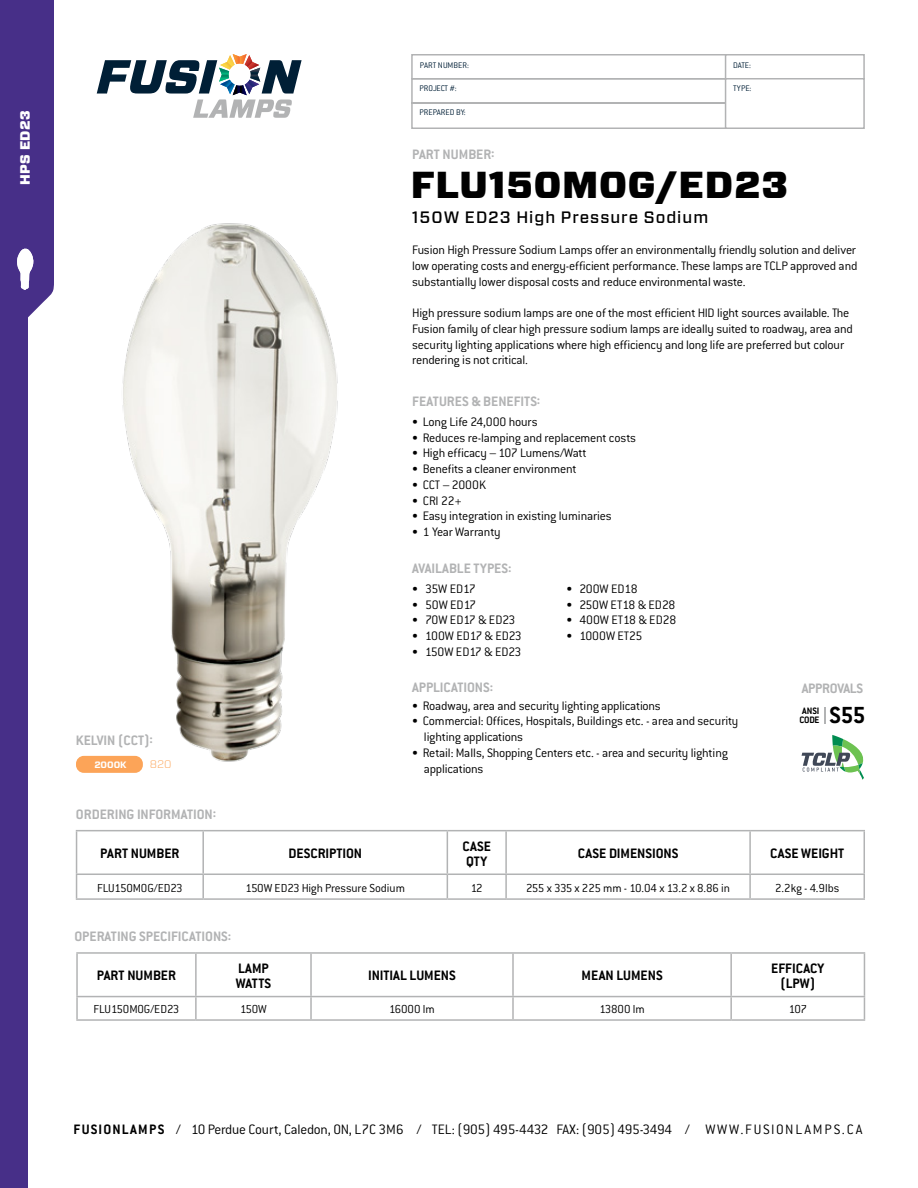
<style>
.page{position:relative;width:918px;height:1188px;background:#fff}
.page>*{position:absolute;margin:0;border:0;box-sizing:border-box;transform-origin:0 0}
.t1{font:900 37.5px "Vitesse Sans";letter-spacing:.02em;color:#000}
.t2{font:700 25.65px "Conduit ITC";color:#000}
.t3{font:500 16.5px "Vitesse Sans";letter-spacing:.06em;color:#000}
.t4{font:700 15px "Conduit ITC";color:#b2b3b4}
.t5{font:700 15px/15px "Conduit ITC";color:#000}
.t6{font:300 15px "Conduit ITC";letter-spacing:-.015em;color:#000}
.t7{font:700 15px "Conduit ITC";letter-spacing:-.02em;color:#b2b3b4}
.t8{font:300 13.5px/15.8px "Conduit ITC";letter-spacing:-.015em;color:#000}
.t9{font:900 13.5px "Vitesse Sans";letter-spacing:.02em;color:#fff}
.t10{font:300 12.75px "Conduit ITC";letter-spacing:-.01em;color:#000}
.t11{font:300 12.75px "Conduit ITC";letter-spacing:-.04em;color:#000}
.t12{font:300 10.8px "Vitesse Sans";color:#fca458}
.t13{font:700 10.2px/9.1px "Conduit ITC";letter-spacing:-.01em;color:#000}
.t14{font:700 9.3px "Vitesse Sans";color:#fff}
.t15{font:300 9px "Conduit ITC";color:#001f36}
.s1{font-weight:700}
</style>
<div class="page">
<svg style="left:97px;top:54px;width:205px;height:64px"></svg>
<div style="left:0;top:0;width:28px;height:1188px;background:#472f88"></div>
<hr style="left:447px;top:831px;width:1px;height:43px;background:#b2b3b4">
<hr style="left:505px;top:831px;width:2px;height:43px;background:#b2b3b4">
<hr style="left:749px;top:831px;width:2px;height:43px;background:#b2b3b4">
<svg style="left:447px;top:875px;width:1px;height:23px"></svg>
<hr style="left:447px;top:898px;width:59px;height:2px;background:#b2b3b4">
<hr style="left:203px;top:830px;width:244px;height:1px;background:#b2b3b4">
<hr style="left:447px;top:830px;width:59px;height:1px;background:#b2b3b4">
<hr style="left:506px;top:830px;width:244px;height:1px;background:#b2b3b4">
<hr style="left:750px;top:830px;width:115px;height:1px;background:#b2b3b4">
<hr style="left:864px;top:831px;width:1px;height:43px;background:#b2b3b4">
<hr style="left:76px;top:874px;width:127px;height:1px;background:#b2b3b4">
<svg style="left:76px;top:875px;width:1px;height:23px"></svg>
<hr style="left:203px;top:874px;width:244px;height:1px;background:#b2b3b4">
<hr style="left:202px;top:875px;width:2px;height:23px;background:#b2b3b4">
<hr style="left:447px;top:874px;width:59px;height:1px;background:#b2b3b4">
<hr style="left:506px;top:874px;width:244px;height:1px;background:#b2b3b4">
<hr style="left:505px;top:875px;width:2px;height:23px;background:#b2b3b4">
<hr style="left:750px;top:874px;width:115px;height:1px;background:#b2b3b4">
<hr style="left:749px;top:875px;width:2px;height:23px;background:#b2b3b4">
<svg style="left:864px;top:875px;width:1px;height:23px"></svg>
<hr style="left:76px;top:898px;width:127px;height:2px;background:#b2b3b4">
<hr style="left:203px;top:898px;width:244px;height:2px;background:#b2b3b4">
<hr style="left:506px;top:898px;width:244px;height:2px;background:#b2b3b4">
<hr style="left:750px;top:898px;width:115px;height:2px;background:#b2b3b4">
<hr style="left:76px;top:830px;width:127px;height:1px;background:#b2b3b4">
<hr style="left:76px;top:831px;width:1px;height:43px;background:#b2b3b4">
<hr style="left:202px;top:831px;width:2px;height:43px;background:#b2b3b4">
<hr style="left:310px;top:954px;width:2px;height:42px;background:#b2b3b4">
<hr style="left:311px;top:996px;width:202px;height:1px;background:#b2b3b4">
<hr style="left:310px;top:997px;width:2px;height:22px;background:#b2b3b4">
<hr style="left:731px;top:996px;width:134px;height:1px;background:#b2b3b4">
<hr style="left:76px;top:952px;width:120px;height:2px;background:#b2b3b4">
<hr style="left:76px;top:954px;width:2px;height:42px;background:#b2b3b4">
<hr style="left:196px;top:952px;width:115px;height:2px;background:#b2b3b4">
<hr style="left:195px;top:954px;width:2px;height:42px;background:#b2b3b4">
<hr style="left:311px;top:952px;width:202px;height:2px;background:#b2b3b4">
<hr style="left:731px;top:952px;width:134px;height:2px;background:#b2b3b4">
<hr style="left:864px;top:954px;width:1px;height:42px;background:#b2b3b4">
<hr style="left:76px;top:996px;width:120px;height:1px;background:#b2b3b4">
<hr style="left:76px;top:997px;width:2px;height:22px;background:#b2b3b4">
<hr style="left:196px;top:996px;width:115px;height:1px;background:#b2b3b4">
<hr style="left:195px;top:997px;width:2px;height:22px;background:#b2b3b4">
<svg style="left:864px;top:997px;width:1px;height:22px"></svg>
<hr style="left:76px;top:1019px;width:120px;height:2px;background:#b2b3b4">
<hr style="left:196px;top:1019px;width:115px;height:2px;background:#b2b3b4">
<hr style="left:311px;top:1019px;width:202px;height:2px;background:#b2b3b4">
<hr style="left:731px;top:1019px;width:134px;height:2px;background:#b2b3b4">
<hr style="left:513px;top:952px;width:218px;height:2px;background:#b2b3b4">
<hr style="left:512px;top:954px;width:2px;height:42px;background:#b2b3b4">
<hr style="left:730px;top:954px;width:2px;height:42px;background:#b2b3b4">
<hr style="left:513px;top:996px;width:218px;height:1px;background:#b2b3b4">
<hr style="left:512px;top:997px;width:2px;height:22px;background:#b2b3b4">
<hr style="left:730px;top:997px;width:2px;height:22px;background:#b2b3b4">
<hr style="left:513px;top:1019px;width:218px;height:2px;background:#b2b3b4">
<svg style="left:411px;top:54px;width:454px;height:75px"></svg>
<div style="left:725px;top:78px;width:140px;height:51px;background:#fff;border:2px solid #b2b3b4"></div>
<div style="left:76px;top:756px;width:67px;height:17px;background:#fca458;border-radius:8px"></div>
<svg style="left:802px;top:735px;width:62px;height:45px"></svg>
<svg style="left:824px;top:707px;width:2px;height:16px"></svg>
<svg style="left:17px;top:0;width:37px;height:318px"></svg>
<img style="left:112px;top:223px;width:226px;height:547px">
<p class="t9" style="left:16px;top:185px;width:75px;rotate:-90deg">HPS ED23</p>
<p class="t15" style="left:420px;top:60px;width:51px">PART NUMBER:</p>
<p class="t15" style="left:733px;top:60px;width:19px">DATE:</p>
<p class="t15" style="left:420px;top:84px;width:39px">PROJECT #:</p>
<p class="t15" style="left:733px;top:84px;width:20px">TYPE:</p>
<p class="t15" style="left:420px;top:107px;width:48px">PREPARED BY:</p>
<p class="t4" style="left:412px;top:145px;width:84px">PART NUMBER:</p>
<h1 class="t1" style="left:411px;top:159px;width:379px">FLU150MOG/ED23</h1>
<p class="t3" style="left:412px;top:206px;width:298px">150W ED23 High Pressure Sodium</p>
<p class="t8" style="left:412px;top:242px;width:447px;text-align:justify">Fusion High Pressure Sodium Lamps offer an environmentally friendly solution and deliver low operating costs and energy-efficient performance. These lamps are TCLP approved and substantially lower disposal costs and reduce environmental waste.</p>
<p class="t8" style="left:412px;top:305px;width:442px">High pressure sodium lamps are one of the most efficient HID light sources available. The Fusion family of clear high pressure sodium lamps are ideally suited to roadway, area and security lighting applications where high efficiency and long life are preferred but colour rendering is not critical.</p>
<p class="t4" style="left:412px;top:392px;width:130px">FEATURES &amp; BENEFITS:</p>
<p class="t8" style="left:412px;top:414px;width:127px">• Long Life 24,000 hours</p>
<p class="t8" style="left:412px;top:430px;width:225px">• Reduces re-lamping and replacement costs</p>
<p class="t8" style="left:412px;top:445px;width:176px">• High efficacy – 107 Lumens/Watt</p>
<p class="t8" style="left:412px;top:461px;width:166px">• Benefits a cleaner environment</p>
<p class="t8" style="left:412px;top:477px;width:75px">• CCT – 2000K</p>
<p class="t8" style="left:412px;top:493px;width:51px">• CRI 22+</p>
<p class="t8" style="left:412px;top:508px;width:201px">• Easy integration in existing luminaries</p>
<p class="t8" style="left:412px;top:524px;width:90px">• 1 Year Warranty</p>
<p class="t4" style="left:76px;top:731px;width:79px">KELVIN (CCT):</p>
<p class="t14" style="left:94px;top:758px;width:34px">2000K</p>
<p class="t12" style="left:150px;top:757px;width:23px">820</p>
<p class="t4" style="left:412px;top:560px;width:101px">AVAILABLE TYPES:</p>
<p class="t8" style="left:412px;top:581px;width:65px">• 35W ED17</p>
<p class="t8" style="left:412px;top:597px;width:65px">• 50W ED17</p>
<p class="t8" style="left:412px;top:612px;width:105px">• 70W ED17 &amp; ED23</p>
<p class="t8" style="left:412px;top:628px;width:111px">• 100W ED17 &amp; ED23</p>
<p class="t8" style="left:412px;top:644px;width:111px">• 150W ED17 &amp; ED23</p>
<p class="t8" style="left:566px;top:581px;width:73px">• 200W ED18</p>
<p class="t8" style="left:566px;top:597px;width:111px">• 250W ET18 &amp; ED28</p>
<p class="t8" style="left:566px;top:612px;width:111px">• 400W ET18 &amp; ED28</p>
<p class="t8" style="left:566px;top:628px;width:77px">• 1000W ET25</p>
<p class="t4" style="left:412px;top:679px;width:82px">APPLICATIONS:</p>
<p class="t8" style="left:412px;top:697px;width:250px">• Roadway, area and security lighting applications</p>
<p class="t8" style="left:424px;top:713px;width:316px;text-indent:-12px">• Commercial: Offices, Hospitals, Buildings etc. - area and security lighting applications</p>
<p class="t8" style="left:424px;top:745px;width:305px;text-indent:-12px">• Retail: Malls, Shopping Centers etc. - area and security lighting applications</p>
<p class="t7" style="left:802px;top:680px;width:63px">APPROVALS</p>
<p class="t13" style="left:799px;top:706px;width:22px">ANSI<br>CODE</p>
<h2 class="t2" style="left:830px;top:700px;width:37px">S55</h2>
<p class="t4" style="left:76px;top:805px;width:142px">ORDERING INFORMATION:</p>
<p class="t5" style="left:100px;top:846px;width:81px">PART NUMBER</p>
<p class="t5" style="left:288px;top:846px;width:75px">DESCRIPTION</p>
<p class="t5" style="left:462px;top:838px;width:30px">CASE<br>QTY</p>
<p class="t5" style="left:578px;top:846px;width:102px">CASE DIMENSIONS</p>
<p class="t5" style="left:770px;top:846px;width:76px">CASE WEIGHT</p>
<p class="t10" style="left:97px;top:881px;width:87px">FLU150MOG/ED23</p>
<p class="t10" style="left:246px;top:881px;width:161px">150W ED23 High Pressure Sodium</p>
<p class="t10" style="left:471px;top:881px;width:13px">12</p>
<p class="t11" style="left:526px;top:881px;width:206px">255 x 335 x 225 mm - 10.04 x 13.2 x 8.86 in</p>
<p class="t10" style="left:775px;top:881px;width:66px">2.2kg - 4.9lbs</p>
<p class="t4" style="left:74px;top:928px;width:158px">OPERATING SPECIFICATIONS:</p>
<p class="t5" style="left:97px;top:968px;width:81px">PART NUMBER</p>
<p class="t5" style="left:236px;top:961px;width:37px">LAMP<br>WATTS</p>
<p class="t5" style="left:368px;top:968px;width:89px">INITIAL LUMENS</p>
<p class="t5" style="left:582px;top:968px;width:83px">MEAN LUMENS</p>
<p class="t5" style="left:771px;top:961px;width:55px;text-align:center">EFFICACY (LPW)</p>
<p class="t10" style="left:94px;top:1002px;width:87px">FLU150MOG/ED23</p>
<p class="t10" style="left:240px;top:1002px;width:28px">150W</p>
<p class="t10" style="left:389px;top:1002px;width:47px">16000 lm</p>
<p class="t10" style="left:599px;top:1002px;width:47px">13800 lm</p>
<p class="t10" style="left:789px;top:1002px;width:20px">107</p>
<p class="t6" style="left:74px;top:1121px;width:790px"><span class="s1">FUSIONLAMPS</span> / 10 Perdue Court, Caledon, ON, L7C 3M6 / TEL: (905) 495-4432 FAX: (905) 495-3494 / W W W. F USION L A M P S . C A</p>
</div>
